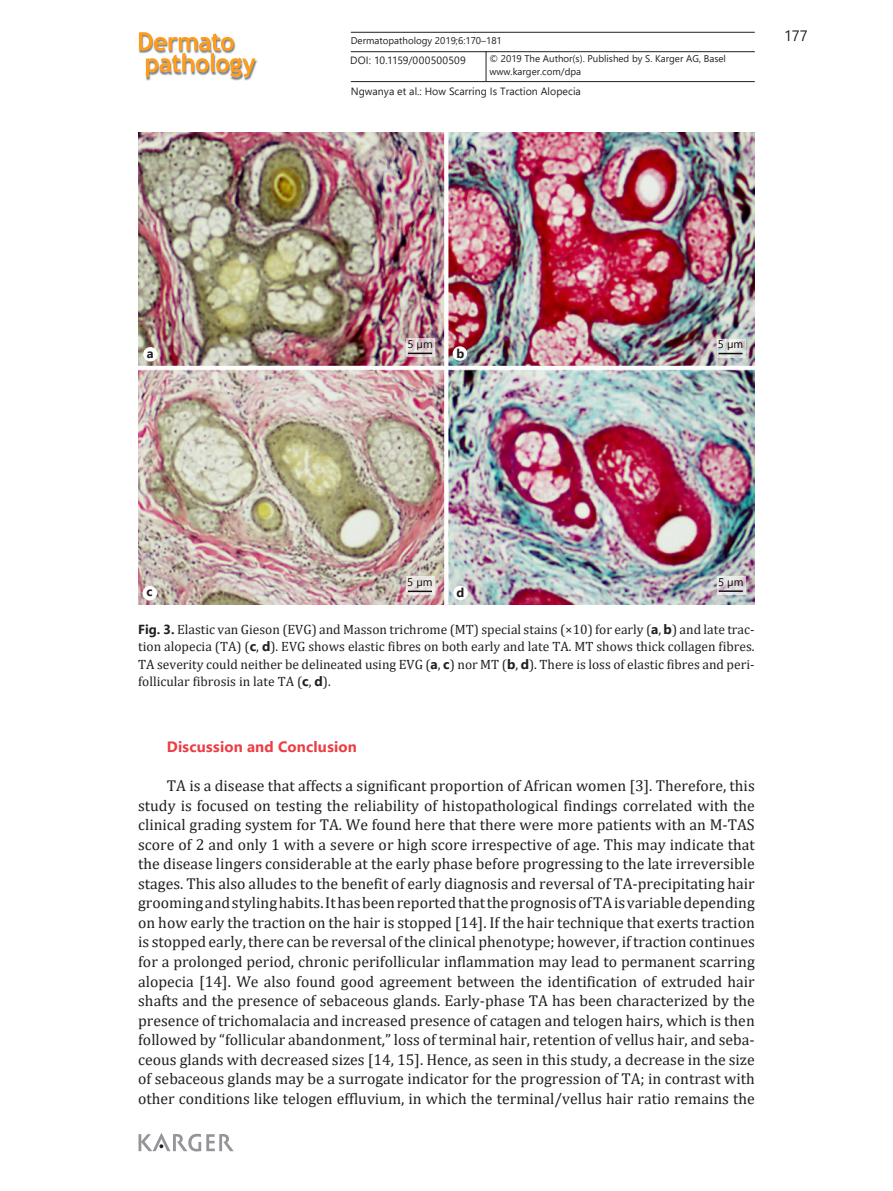
<style>
.page{position:relative;width:893px;height:1191px;background:#fff}
.page>*{position:absolute;margin:0;border:0;box-sizing:border-box;transform-origin:0 0}
.t1{font:15.75px/19.5px "Cambria";color:#231f20;text-align:justify}
.t2{font:700 15px "Segoe UI";letter-spacing:.01em;color:#ec3d44}
.t3{font:15px "Segoe UI";color:#231f20}
.t4{font:13.5px/17.4px "Cambria";color:#231f20;text-align:justify}
.t5{font:700 12.75px "Segoe UI";color:#231f20}
.t6{font:11.25px "Segoe UI";color:#0e0e09}
.t7{font:10.5px "Segoe UI";letter-spacing:.005em;color:#231f20}
.t8{font:9.75px "Segoe UI";color:#231f20}
.s1{font-family:"Segoe UI";font-weight:700;font-size:13.2px}
.s2{font-family:"Segoe UI";font-weight:700}
</style>
<div class="page">
<img style="left:138px;top:35px;width:119px;height:45px">
<svg style="left:139px;top:32px;width:116px;height:45px"></svg>
<hr style="left:351px;top:51px;width:404px;height:1px;background:#231f20">
<hr style="left:351px;top:81px;width:404px;height:1px;background:#231f20">
<hr style="left:351px;top:32px;width:404px;height:1px;background:#231f20">
<svg style="left:139px;top:1133px;width:95px;height:18px"></svg>
<hr style="left:486px;top:51px;width:1px;height:30px;background:#231f20">
<img style="left:138px;top:133px;width:617px;height:471px">
<svg style="left:406px;top:338px;width:29px;height:19px"></svg>
<hr style="left:408px;top:352px;width:24px;height:2px;background:#0e0e09">
<svg style="left:717px;top:339px;width:29px;height:18px"></svg>
<svg style="left:718px;top:353px;width:24px;height:1px"></svg>
<svg style="left:717px;top:576px;width:29px;height:19px"></svg>
<hr style="left:719px;top:590px;width:24px;height:2px;background:#0e0e09">
<svg style="left:406px;top:576px;width:29px;height:19px"></svg>
<hr style="left:408px;top:590px;width:24px;height:2px;background:#0e0e09">
<div style="left:143px;top:347px;width:15px;height:14px;background:#fff;border-radius:50%"></div>
<div style="left:453px;top:346px;width:14px;height:15px;background:#fff;border-radius:50%"></div>
<div style="left:143px;top:586px;width:14px;height:14px;background:#fff;border-radius:50%"></div>
<div style="left:453px;top:585px;width:15px;height:15px;background:#fff;border-radius:50%"></div>
<p class="t8" style="left:351px;top:31px;width:153px">Dermatopathology 2019;6:170–181</p>
<p class="t7" style="left:350px;top:50px;width:117px">DOI: 10.1159/000500509</p>
<p class="t8" style="left:489px;top:50px;width:238px">© 2019 The Author(s). Published by S. Karger AG, Basel</p>
<p class="t8" style="left:489px;top:62px;width:93px">www.karger.com/dpa</p>
<p class="t7" style="left:351px;top:81px;width:232px">Ngwanya et al.: How Scarring Is Traction Alopecia</p>
<p class="t3" style="left:784px;top:22px;width:25px">177</p>
<p class="t6" style="left:407px;top:333px;width:27px">5 µm</p>
<p class="t6" style="left:718px;top:333px;width:27px">5 µm</p>
<p class="t5" style="left:147px;top:341px;width:8px">a</p>
<p class="t5" style="left:456px;top:341px;width:9px">b</p>
<p class="t6" style="left:407px;top:571px;width:27px">5 µm</p>
<p class="t6" style="left:718px;top:571px;width:27px">5 µm</p>
<p class="t5" style="left:146px;top:580px;width:8px">c</p>
<p class="t5" style="left:456px;top:580px;width:9px">d</p>
<p class="t4" style="left:138px;top:620px;width:618px"><span class="s1">Fig. 3.</span> Elastic van Gieson (EVG) and Masson trichrome (MT) special stains (×10) for early (<span class="s2">a</span>, <span class="s2">b</span>) and late trac&shy;tion alopecia (TA) (<span class="s2">c</span>, <span class="s2">d</span>). EVG shows elastic fibres on both early and late TA. MT shows thick collagen fibres.<br>TA severity could neither be delineated using EVG (<span class="s2">a</span>, <span class="s2">c</span>) nor MT (<span class="s2">b</span>, <span class="s2">d</span>). There is loss of elastic fibres and peri&shy;follicular fibrosis in late TA (<span class="s2">c</span>, <span class="s2">d</span>).</p>
<p class="t2" style="left:167px;top:732px;width:192px">Discussion and Conclusion</p>
<p class="t1" style="left:138px;top:776px;width:618px;text-indent:29px">TA is a disease that affects a significant proportion of African women [3]. Therefore, this study is focused on testing the reliability of histopathological findings correlated with the clinical grading system for TA. We found here that there were more patients with an M-TAS score of 2 and only 1 with a severe or high score irrespective of age. This may indicate that the disease lingers considerable at the early phase before progressing to the late irreversible stages. This also alludes to the benefit of early diagnosis and reversal of TA-precipitating hair grooming and styling habits. It has been reported that the prognosis of TA is variable depending on how early the traction on the hair is stopped [14]. If the hair technique that exerts traction is stopped early, there can be reversal of the clinical phenotype; however, if traction continues for a prolonged period, chronic perifollicular inflammation may lead to permanent scarring alopecia [14]. We also found good agreement between the identification of extruded hair shafts and the presence of sebaceous glands. Early-phase TA has been characterized by the presence of trichomalacia and increased presence of catagen and telogen hairs, which is then followed by “follicular abandonment,” loss of terminal hair, retention of vellus hair, and seba&shy;ceous glands with decreased sizes [14, 15]. Hence, as seen in this study, a decrease in the size of sebaceous glands may be a surrogate indicator for the progression of TA; in contrast with other conditions like telogen effluvium, in which the terminal/vellus hair ratio remains the</p>
</div>
